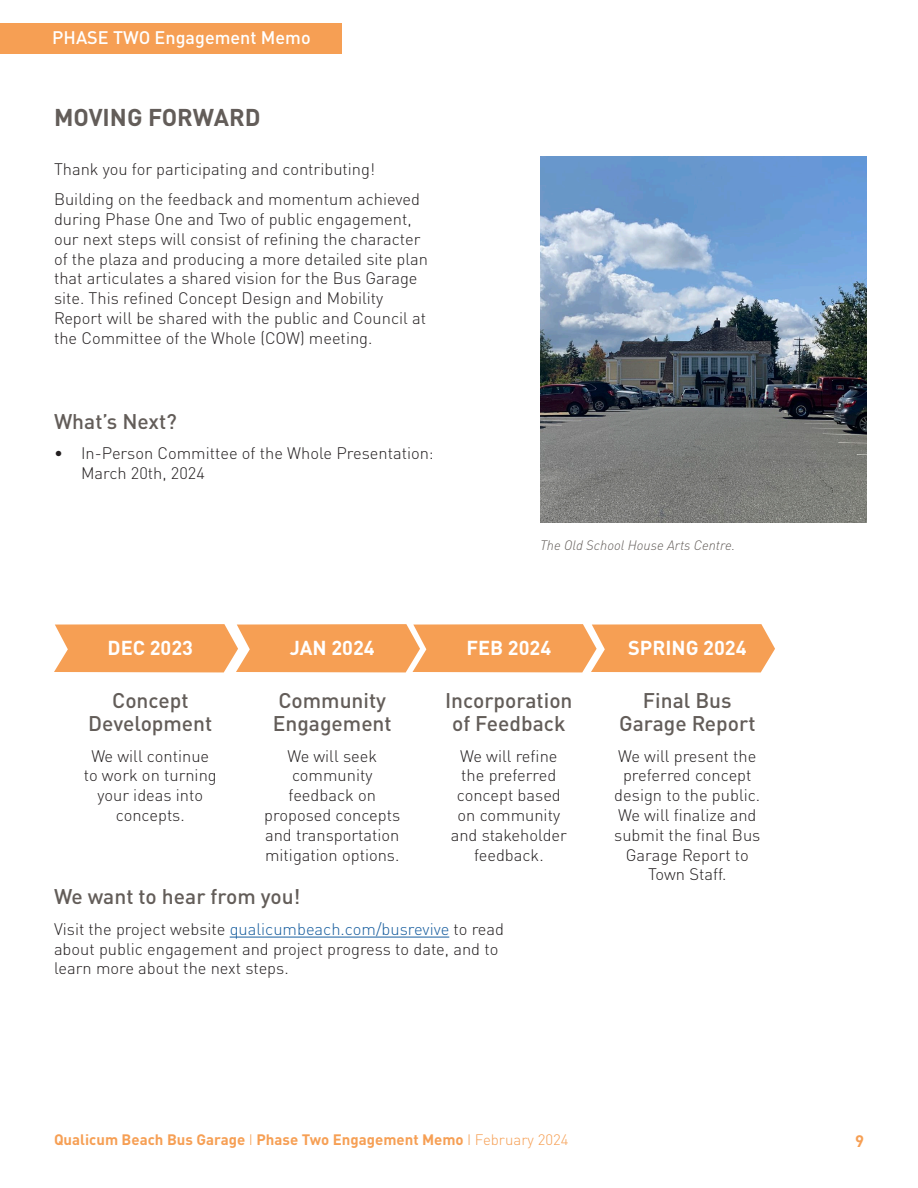
<style>
.page{position:relative;width:918px;height:1188px;background:#fff}
.page>*{position:absolute;margin:0;border:0;box-sizing:border-box;transform-origin:0 0}
.Heading{font:700 24px "DINOT";color:#635d59}
.Section_Subheading{font:500 21px/22.5px "DINOT";color:#635d59;text-align:center}
.Sub-subheading{font:700 19.95px "DINOT";color:#fff}
.t1{font:500 18px "DINOT";color:#fff}
.Body_-_basic{font:300 16.5px/19.8px "DINOT";color:#231f20;text-align:center}
.Section_Subheading-2{font:300 16.5px/19.8px "DINOT";color:#231f20}
.t2{font:700 16.5px "DINOT";color:#f69f54}
.t3{font:700 15px "DINOT";color:#f69f54}
.Quotes{font:italic 300 13.5px "DINOT";color:#635d59}
.s1{color:#175d9e}
.s2{font-weight:300}
</style>
<div class="page">
<div style="left:0;top:24px;width:341px;height:30px;background:#f69f54"></div>
<img style="left:540px;top:157px;width:327px;height:365px">
<svg style="left:54px;top:624px;width:721px;height:48px;background:#f6a55e"></svg>
<hr style="left:230px;top:937px;width:219px;height:1px;background:#175d9e">
<p class="t1" style="left:52px;top:26px;width:260px">PHASE TWO Engagement Memo</p>
<p class="Heading" style="left:54px;top:102px;width:208px">MOVING FORWARD</p>
<p class="Section_Subheading-2" style="left:54px;top:159px;width:323px">Thank you for participating and contributing!</p>
<p class="Section_Subheading-2" style="left:54px;top:189px;width:376px">Building on the feedback and momentum achieved during Phase One and Two of public engagement, our next steps will consist of refining the character of the plaza and producing a more detailed site plan that articulates a shared vision for the Bus Garage site. This refined Concept Design and Mobility Report will be shared with the public and Council at the Committee of the Whole (COW) meeting.</p>
<p class="Section_Subheading" style="left:54px;top:409px;width:124px">What’s Next?</p>
<p class="Section_Subheading-2" style="left:81px;top:443px;width:354px;text-indent:-27px">• In-Person Committee of the Whole Presentation:<br>March 20th, 2024</p>
<p class="Quotes" style="left:540px;top:537px;width:197px">The Old School House Arts Centre.</p>
<p class="Sub-subheading" style="left:108px;top:635px;width:87px">DEC 2023</p>
<p class="Sub-subheading" style="left:290px;top:635px;width:86px">JAN 2024</p>
<p class="Sub-subheading" style="left:466px;top:635px;width:86px">FEB 2024</p>
<p class="Sub-subheading" style="left:628px;top:635px;width:120px">SPRING 2024</p>
<p class="Section_Subheading" style="left:88px;top:689px;width:126px">Concept<br>Development</p>
<p class="Body_-_basic" style="left:84px;top:746px;width:135px">We will continue to work on turning your ideas into concepts.</p>
<p class="Section_Subheading" style="left:273px;top:689px;width:120px;text-align:left">Community<br>Engagement</p>
<p class="Body_-_basic" style="left:264px;top:746px;width:137px">We will seek community feedback on proposed concepts and transportation mitigation options.</p>
<p class="Section_Subheading" style="left:445px;top:689px;width:129px">Incorporation of Feedback</p>
<p class="Body_-_basic" style="left:451px;top:746px;width:118px">We will refine the preferred concept based on community and stakeholder feedback.</p>
<p class="Section_Subheading" style="left:54px;top:885px;width:248px">We want to hear from you!</p>
<p class="Body_-_basic" style="left:54px;top:919px;width:452px;text-align:left">Visit the project website <span class="s1">qualicumbeach.com/busrevive</span> to read about public engagement and project progress to date, and to learn more about the next steps.</p>
<p class="Section_Subheading" style="left:619px;top:689px;width:138px">Final Bus<br>Garage Report</p>
<p class="Body_-_basic" style="left:614px;top:746px;width:148px">We will present the preferred concept design to the public.<br>We will finalize and submit the final Bus<br>Garage Report to<br>Town Staff.</p>
<p class="t3" style="left:54px;top:1130px;width:516px">Qualicum Beach Bus Garage <span class="s2">I</span> Phase Two Engagement Memo <span class="s2">I February 2024</span></p>
<p class="t2" style="left:855px;top:1130px;width:10px">9</p>
</div>
